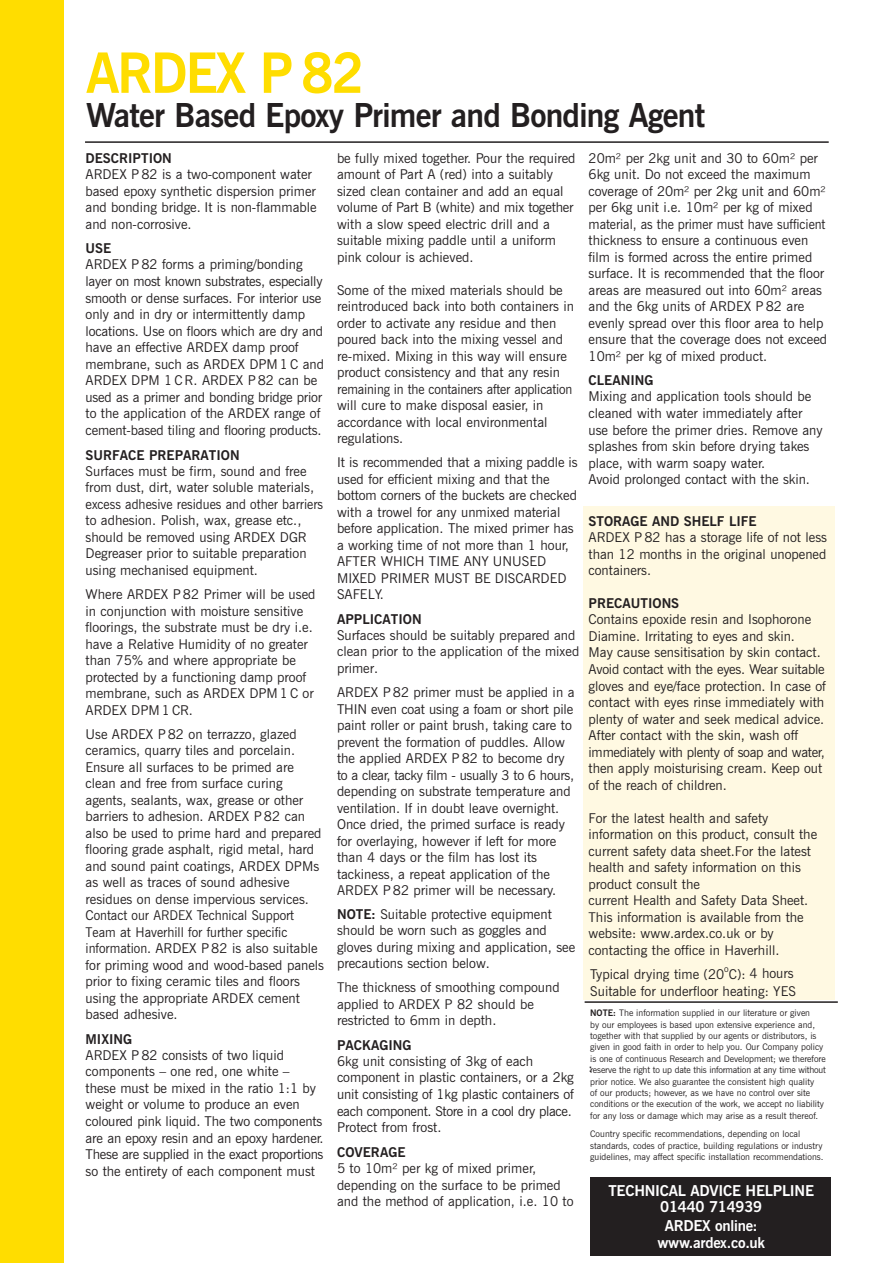
<style>
.page{position:relative;width:893px;height:1263px;background:#fff}
.page>*{position:absolute;margin:0;border:0;box-sizing:border-box;transform-origin:0 0}
.t1{font:700 55.5px "News Gothic BT";letter-spacing:-.04em;color:#fd0}
.t2{font:700 33px "News Gothic BT";letter-spacing:-.025em;color:#231f20}
.t3{font:700 15px/15.9px "News Gothic BT";letter-spacing:-.02em;color:#fff;text-align:center}
.t4{font:13.5px/16.5px "News Gothic BT";color:#231f20}
.t5{font:700 13.5px "News Gothic BT";color:#231f20}
.t6{font:9px/11.4px "News Gothic BT";color:#231f20}
.s1{font-weight:700}
</style>
<div class="page">
<div style="left:583px;top:506px;width:251px;height:493px;background:#fff9e2"></div>
<div style="left:590px;top:1177px;width:241px;height:79px;background:#231f20"></div>
<div style="left:0;top:0;width:64px;height:1263px;background:#fd0"></div>
<hr style="left:85px;top:141px;width:744px;height:2px;background:#231f20">
<hr style="left:585px;top:1001px;width:253px;height:2px;background:#231f20">
<h1 class="t1" style="left:86px;top:52px;width:279px">ARDEX P 82</h1>
<h2 class="t2" style="left:86px;top:103px;width:620px">Water Based Epoxy Primer and Bonding Agent</h2>
<p class="t5" style="left:86px;top:153px;width:88px">DESCRIPTION</p>
<p class="t4" style="left:86px;top:167px;width:233px">ARDEX P82 is a two-component water based epoxy synthetic dispersion primer and bonding bridge. It is non-flammable and non-corrosive.</p>
<p class="t5" style="left:86px;top:244px;width:27px">USE</p>
<p class="t4" style="left:86px;top:258px;width:240px">ARDEX P82 forms a priming/bonding layer on most known substrates, especially smooth or dense surfaces. For interior use only and in dry or intermittently damp locations. Use on floors which are dry and have an effective ARDEX damp proof membrane, such as ARDEX DPM 1C and ARDEX DPM 1CR. ARDEX P82 can be used as a primer and bonding bridge prior to the application of the ARDEX range of cement-based tiling and flooring products.</p>
<p class="t5" style="left:86px;top:450px;width:156px">SURFACE PREPARATION</p>
<p class="t4" style="left:86px;top:464px;width:239px">Surfaces must be firm, sound and free from dust, dirt, water soluble materials, excess adhesive residues and other barriers to adhesion. Polish, wax, grease etc., should be removed using ARDEX DGR Degreaser prior to suitable preparation using mechanised equipment.</p>
<p class="t4" style="left:86px;top:587px;width:231px">Where ARDEX P82 Primer will be used in conjunction with moisture sensitive floorings, the substrate must be dry i.e. have a Relative Humidity of no greater than 75% and where appropriate be protected by a functioning damp proof membrane, such as ARDEX DPM 1C or ARDEX DPM 1CR.</p>
<p class="t4" style="left:86px;top:727px;width:240px">Use ARDEX P82 on terrazzo, glazed ceramics, quarry tiles and porcelain.<br>Ensure all surfaces to be primed are clean and free from surface curing agents, sealants, wax, grease or other barriers to adhesion. ARDEX P82 can also be used to prime hard and prepared flooring grade asphalt, rigid metal, hard and sound paint coatings, ARDEX DPMs as well as traces of sound adhesive residues on dense impervious services.<br>Contact our ARDEX Technical Support Team at Haverhill for further specific information. ARDEX P82 is also suitable for priming wood and wood-based panels prior to fixing ceramic tiles and floors using the appropriate ARDEX cement based adhesive.</p>
<p class="t5" style="left:86px;top:1034px;width:48px">MIXING</p>
<p class="t4" style="left:86px;top:1048px;width:240px">ARDEX P82 consists of two liquid components – one red, one white –<br>these must be mixed in the ratio 1:1 by weight or volume to produce an even coloured pink liquid. The two components are an epoxy resin and an epoxy hardener.<br>These are supplied in the exact proportions so the entirety of each component must</p>
<p class="t4" style="left:337px;top:151px;width:240px">be fully mixed together. Pour the required amount of Part A (red) into a suitably sized clean container and add an equal volume of Part B (white) and mix together with a slow speed electric drill and a suitable mixing paddle until a uniform pink colour is achieved.</p>
<p class="t4" style="left:337px;top:283px;width:239px">Some of the mixed materials should be reintroduced back into both containers in order to activate any residue and then poured back into the mixing vessel and re-mixed. Mixing in this way will ensure product consistency and that any resin remaining in the containers after application will cure to make disposal easier, in accordance with local environmental regulations.</p>
<p class="t4" style="left:337px;top:455px;width:242px">It is recommended that a mixing paddle is used for efficient mixing and that the bottom corners of the buckets are checked with a trowel for any unmixed material before application. The mixed primer has a working time of not more than 1 hour, AFTER WHICH TIME ANY UNUSED MIXED PRIMER MUST BE DISCARDED SAFELY.</p>
<p class="t5" style="left:337px;top:614px;width:86px">APPLICATION</p>
<p class="t4" style="left:337px;top:627px;width:244px">Surfaces should be suitably prepared and clean prior to the application of the mixed primer.</p>
<p class="t4" style="left:337px;top:685px;width:239px">ARDEX P82 primer must be applied in a THIN even coat using a foam or short pile paint roller or paint brush, taking care to prevent the formation of puddles. Allow the applied ARDEX P82 to become dry to a clear, tacky film - usually 3 to 6 hours, depending on substrate temperature and ventilation. If in doubt leave overnight.<br>Once dried, the primed surface is ready for overlaying, however if left for more than 4 days or the film has lost its tackiness, a repeat application of the ARDEX P82 primer will be necessary.</p>
<p class="t4" style="left:337px;top:908px;width:240px"><span class="s1">NOTE:</span> Suitable protective equipment should be worn such as goggles and gloves during mixing and application, see precautions section below.</p>
<p class="t4" style="left:337px;top:979px;width:224px">The thickness of smoothing compound applied to ARDEX P 82 should be restricted to 6mm in depth.</p>
<p class="t5" style="left:337px;top:1040px;width:76px">PACKAGING</p>
<p class="t4" style="left:337px;top:1054px;width:238px">6kg unit consisting of 3kg of each component in plastic containers, or a 2kg unit consisting of 1kg plastic containers of each component. Store in a cool dry place.<br>Protect from frost.</p>
<p class="t5" style="left:337px;top:1147px;width:70px">COVERAGE</p>
<p class="t4" style="left:337px;top:1161px;width:238px">5 to 10m² per kg of mixed primer, depending on the surface to be primed and the method of application, i.e. 10 to</p>
<p class="t4" style="left:588px;top:151px;width:240px">20m² per 2kg unit and 30 to 60m² per 6kg unit. Do not exceed the maximum coverage of 20m² per 2kg unit and 60m² per 6kg unit i.e. 10m² per kg of mixed material, as the primer must have sufficient thickness to ensure a continuous even film is formed across the entire primed surface. It is recommended that the floor areas are measured out into 60m² areas and the 6kg units of ARDEX P82 are evenly spread over this floor area to help ensure that the coverage does not exceed 10m² per kg of mixed product.</p>
<p class="t5" style="left:588px;top:376px;width:66px">CLEANING</p>
<p class="t4" style="left:588px;top:389px;width:236px">Mixing and application tools should be cleaned with water immediately after use before the primer dries. Remove any splashes from skin before drying takes place, with warm soapy water.<br>Avoid prolonged contact with the skin.</p>
<p class="t5" style="left:588px;top:516px;width:170px">STORAGE AND SHELF LIFE</p>
<p class="t4" style="left:588px;top:530px;width:240px;text-align:justify">ARDEX P 82 has a storage life of not less than 12 months in the original unopened containers.</p>
<p class="t5" style="left:588px;top:598px;width:92px">PRECAUTIONS</p>
<p class="t4" style="left:588px;top:612px;width:239px">Contains epoxide resin and Isophorone Diamine. Irritating to eyes and skin.<br>May cause sensitisation by skin contact.<br>Avoid contact with the eyes. Wear suitable gloves and eye/face protection. In case of contact with eyes rinse immediately with plenty of water and seek medical advice.<br>After contact with the skin, wash off immediately with plenty of soap and water, then apply moisturising cream. Keep out of the reach of children.</p>
<p class="t4" style="left:588px;top:811px;width:230px">For the latest health and safety information on this product, consult the current safety data sheet.For the latest health and safety information on this product consult the<br>current Health and Safety Data Sheet.<br>This information is available from the website: www.ardex.co.uk or by contacting the office in Haverhill.</p>
<p class="t6" style="left:724px;top:963px;width:6px">o</p>
<p class="t4" style="left:590px;top:965px;width:207px;line-height:18.3px;text-align:right">4 hours<br>Suitable for underfloor heating: YES</p>
<p class="t6" style="left:590px;top:1008px;width:237px"><span class="s1">NOTE:</span> The information supplied in our literature or given<br>by our employees is based upon extensive experience and, together with that supplied by our agents or distributors, is given in good faith in order to help you. Our Company policy is one of continuous Research and Development; we therefore reserve the right to up date this information at any time without prior notice. We also guarantee the consistent high quality<br>of our products; however, as we have no control over site conditions or the execution of the work, we accept no liability for any loss or damage which may arise as a result thereof.</p>
<p class="t6" style="left:590px;top:1129px;width:235px">Country specific recommendations, depending on local standards, codes of practice, building regulations or industry guidelines, may affect specific installation recommendations.</p>
<p class="t3" style="left:608px;top:1184px;width:207px">TECHNICAL ADVICE HELPLINE<br>01440 714939</p>
<p class="t3" style="left:657px;top:1219px;width:109px;line-height:16.5px">ARDEX online: www.ardex.co.uk</p>
<p class="t4" style="left:590px;top:967px;width:157px">Typical drying time (20 C):</p>
<p class="t4" style="left:588px;top:1060px;width:6px">:</p>
</div>
